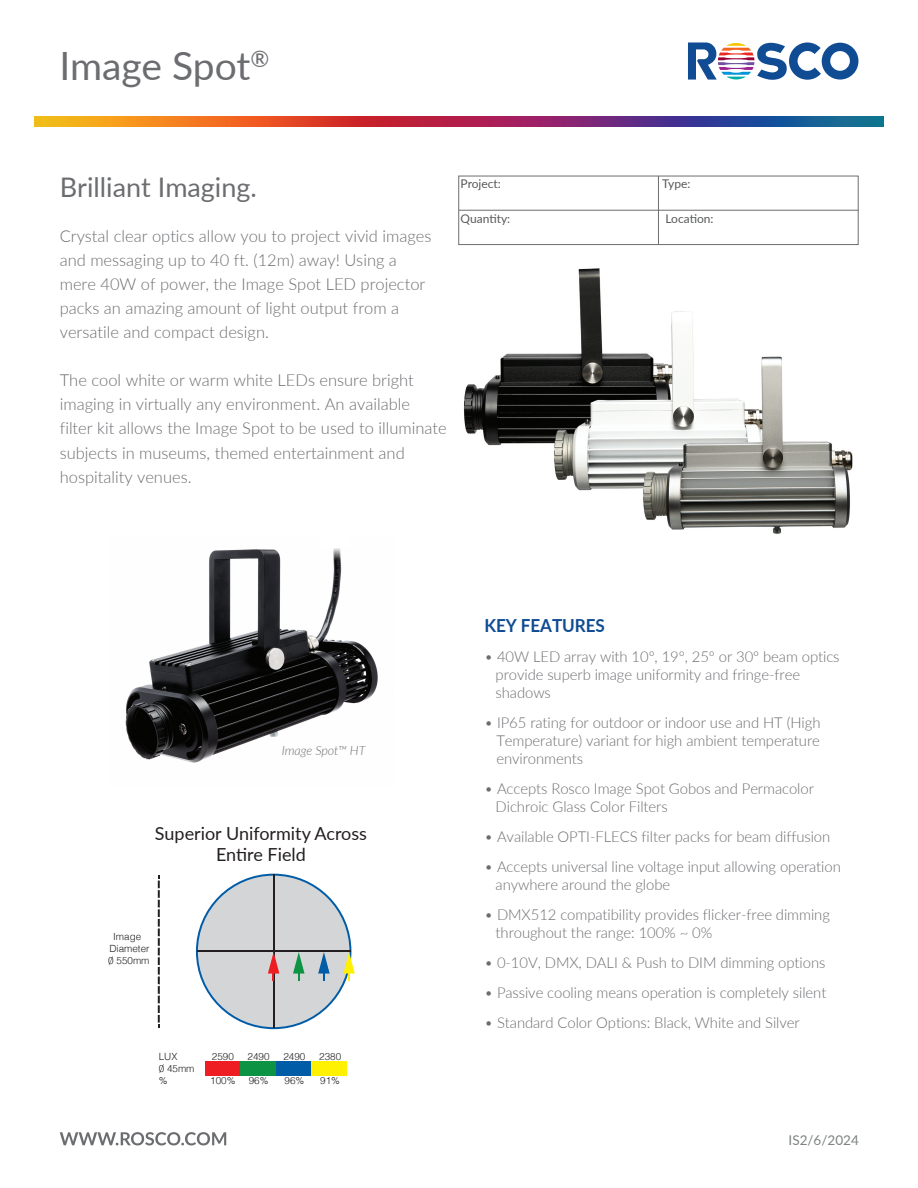
<style>
.page{position:relative;width:918px;height:1188px;background:#fff}
.page>*{position:absolute;margin:0;border:0;box-sizing:border-box;transform-origin:0 0}
.t1{font:39px "Lato";letter-spacing:-.005em;color:#6c6d70}
.t2{font:27px "Lato";color:#6c6d70}
.t3{font:18px/21.6px "Lato";color:#231f20;text-align:center}
.t4{font:700 18px "Lato";letter-spacing:-.005em;color:#0f4c93;scale:.95 1}
.t5{font:300 16.5px/24px "Lato";color:#6c6d70}
.t6{font:300 15px/18px "Lato";letter-spacing:-.005em;color:#6c6d70}
.t7{font:13.5px "Lato";color:#7f8182}
.t8{font:italic 300 12.75px "Lato";letter-spacing:-.01em;color:#6c6d70}
.t9{font:12px "Lato";color:#57585a}
.t10{font:300 9.9px/11.9px "Helvetica";color:#231f20;text-align:center}
</style>
<div class="page">
<svg style="left:688px;top:42px;width:170px;height:38px"></svg>
<img style="left:35px;top:117px;width:848px;height:9px">
<svg style="left:60px;top:1132px;width:166px;height:13px"></svg>
<div style="left:205px;top:1061px;width:36px;height:15px;background:#ee1d23"></div>
<div style="left:241px;top:1061px;width:35px;height:15px;background:#0d9344"></div>
<div style="left:276px;top:1061px;width:36px;height:15px;background:#005ca7"></div>
<div style="left:312px;top:1061px;width:35px;height:15px;background:#fff101"></div>
<svg style="left:158px;top:875px;width:2px;height:153px"></svg>
<svg style="left:196px;top:874px;width:159px;height:155px"></svg>
<svg style="left:109px;top:956px;width:4px;height:9px"></svg>
<svg style="left:159px;top:1064px;width:5px;height:9px"></svg>
<img style="left:464px;top:268px;width:389px;height:266px">
<img style="left:125px;top:549px;width:253px;height:214px">
<svg style="left:322px;top:548px;width:27px;height:18px"></svg>
<hr style="left:459px;top:210px;width:399px;height:1px;background:#6c6d70">
<div style="left:458px;top:176px;width:401px;height:69px;border:1px solid #6c6d70"></div>
<hr style="left:658px;top:176px;width:1px;height:69px;background:#6c6d70">
<h1 class="t1" style="left:60px;top:37px;width:211px">Image Spot<sup>®</sup></h1>
<h2 class="t2" style="left:60px;top:168px;width:199px">Brilliant Imaging.</h2>
<p class="t5" style="left:60px;top:224px;width:373px">Crystal clear optics allow you to project vivid images and messaging up to 40 ft. (12m) away! Using a mere 40W of power, the Image Spot LED projector packs an amazing amount of light output from a versatile and compact design.</p>
<p class="t5" style="left:60px;top:368px;width:389px">The cool white or warm white LEDs ensure bright imaging in virtually any environment. An available filter kit allows the Image Spot to be used to illuminate subjects in museums, themed entertainment and hospitality venues.</p>
<p class="t9" style="left:461px;top:175px;width:42px">Project:</p>
<p class="t9" style="left:662px;top:175px;width:30px">Type:</p>
<p class="t9" style="left:461px;top:211px;width:51px">Quantity:</p>
<p class="t9" style="left:666px;top:211px;width:50px">Location:</p>
<p class="t8" style="left:282px;top:741px;width:85px">Image Spot™ HT</p>
<p class="t3" style="left:155px;top:822px;width:214px">Superior Uniformity Across<br>Entire Field</p>
<p class="t10" style="left:108px;top:930px;width:43px">Image<br>Diameter<br>0 550mm</p>
<p class="t10" style="left:159px;top:1050px;width:37px;text-align:left">LUX<br>0 45mm %</p>
<p class="t10" style="left:212px;top:1050px;width:24px">2590</p>
<p class="t10" style="left:248px;top:1050px;width:24px">2490</p>
<p class="t10" style="left:283px;top:1050px;width:24px">2490</p>
<p class="t10" style="left:319px;top:1050px;width:24px">2380</p>
<p class="t10" style="left:210px;top:1074px;width:27px">100%</p>
<p class="t10" style="left:249px;top:1074px;width:21px">96%</p>
<p class="t10" style="left:285px;top:1074px;width:21px">96%</p>
<p class="t10" style="left:320px;top:1074px;width:21px">91%</p>
<p class="t4" style="left:485px;top:613px;width:128px">KEY FEATURES</p>
<p class="t6" style="left:496px;top:648px;width:346px;text-indent:-11px">• 40W LED array with 10º, 19º, 25º or 30º beam optics provide superb image uniformity and fringe-free shadows</p>
<p class="t6" style="left:496px;top:714px;width:326px;text-align:justify;text-indent:-12px">• IP65 rating for outdoor or indoor use and HT (High Temperature) variant for high ambient temperature environments</p>
<p class="t6" style="left:496px;top:780px;width:320px;text-indent:-11px">• Accepts Rosco Image Spot Gobos and Permacolor<br>Dichroic Glass Color Filters</p>
<p class="t6" style="left:485px;top:828px;width:347px">• Available OPTI-FLECS filter packs for beam diffusion</p>
<p class="t6" style="left:496px;top:858px;width:347px;text-indent:-11px">• Accepts universal line voltage input allowing operation anywhere around the globe</p>
<p class="t6" style="left:496px;top:906px;width:336px;text-indent:-11px">• DMX512 compatibility provides flicker-free dimming throughout the range: 100% ~ 0%</p>
<p class="t6" style="left:485px;top:954px;width:342px">• 0-10V, DMX, DALI &amp; Push to DIM dimming options</p>
<p class="t6" style="left:485px;top:984px;width:343px">• Passive cooling means operation is completely silent</p>
<p class="t6" style="left:485px;top:1014px;width:317px">• Standard Color Options: Black, White and Silver</p>
<p class="t7" style="left:789px;top:1130px;width:72px">IS2/6/2024</p>
</div>
